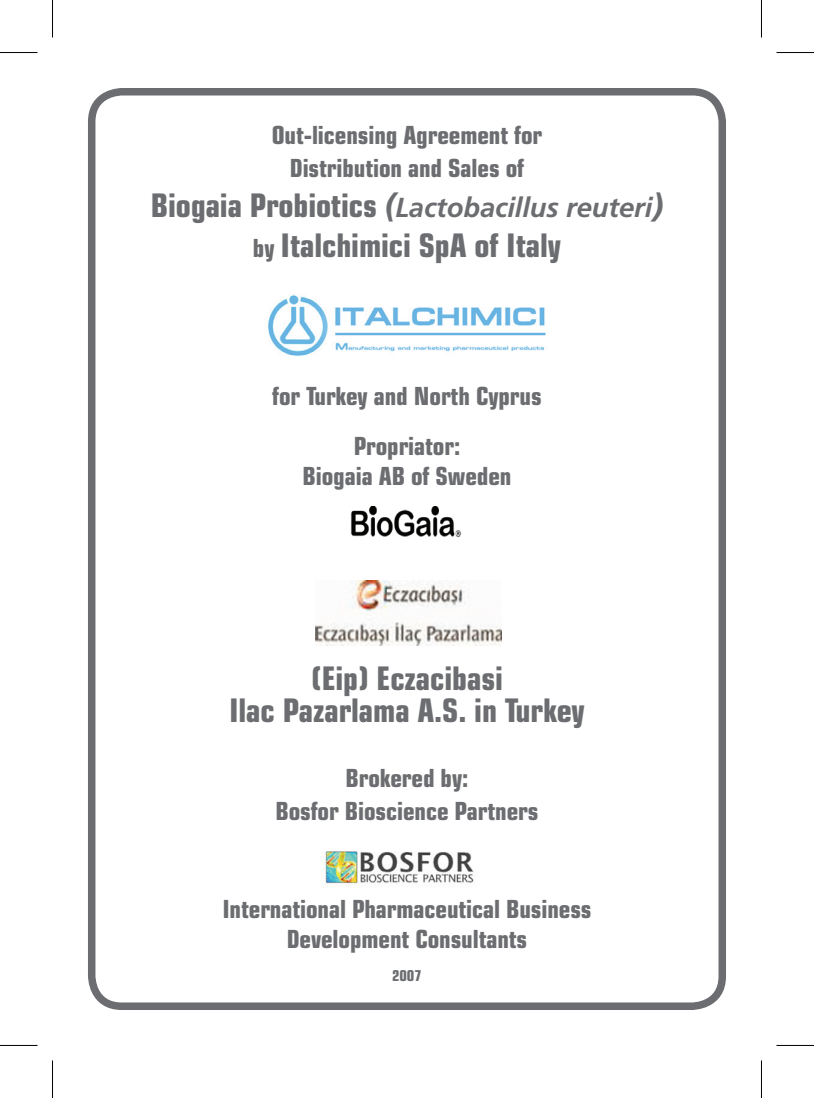
<style>
.page{position:relative;width:814px;height:1098px;background:#fff}
.page>*{position:absolute;margin:0;border:0;box-sizing:border-box;transform-origin:0 0}
.t1{font:700 condensed 32.5px/32.5px "Eurostile";letter-spacing:-.005em;color:#6c6d70;text-align:center}
.t2{font:italic 700 27.5px "Frutiger";letter-spacing:-.005em;color:#6c6d70}
.t3{font:700 condensed 25px/32.5px "Eurostile";letter-spacing:-.005em;color:#6c6d70;text-align:center}
.t4{font:700 condensed 15px "Eurostile";color:#6c6d70}
.s1{font-family:"Eurostile";font-style:normal;font-stretch:condensed;font-size:32.5px}
.s2{font-size:32.5px}
.s3{font-size:25px}
</style>
<div class="page">
<div style="left:88px;top:88px;width:638px;height:921px;border:8px solid #6c6d70;border-radius:30px"></div>
<img style="left:268px;top:294px;width:278px;height:62px">
<img style="left:315px;top:580px;width:186px;height:65px">
<img style="left:351px;top:506px;width:111px;height:32px">
<img style="left:325px;top:851px;width:149px;height:33px">
<hr style="left:0;top:52px;width:38px;height:1px;background:#000">
<hr style="left:776px;top:52px;width:38px;height:1px;background:#000">
<hr style="left:0;top:1044px;width:38px;height:1px;background:#000">
<hr style="left:776px;top:1044px;width:38px;height:1px;background:#000">
<hr style="left:52px;top:0;width:1px;height:37px;background:#000">
<hr style="left:52px;top:1060px;width:1px;height:37px;background:#000">
<hr style="left:761px;top:0;width:1px;height:37px;background:#000">
<hr style="left:761px;top:1060px;width:1px;height:37px;background:#000">
<p class="t3" style="left:272px;top:119px;width:272px">Out-licensing Agreement for<br>Distribution and Sales of</p>
<p class="t2" style="left:151px;top:191px;width:514px"><span class="s1">Biogaia Probiotics</span> <span class="s2">(</span>Lactobacillus reuteri<span class="s2">)</span></p>
<h1 class="t1" style="left:253px;top:229px;width:310px"><span class="s3">by</span> Italchimici SpA of Italy</h1>
<p class="t3" style="left:272px;top:370px;width:271px;line-height:50px">for Turkey and North Cyprus<br>Propriator:</p>
<p class="t3" style="left:302px;top:459px;width:210px">Biogaia AB of Sweden</p>
<h1 class="t1" style="left:229px;top:661px;width:357px">(Eip) Eczacibasi<br>Ilac Pazarlama A.S. in Turkey</h1>
<p class="t3" style="left:275px;top:761px;width:264px">Brokered by:<br>Bosfor Bioscience Partners</p>
<p class="t3" style="left:222px;top:893px;width:371px;line-height:30px">International Pharmaceutical Business<br>Development Consultants</p>
<p class="t4" style="left:392px;top:966px;width:31px">2007</p>
</div>
